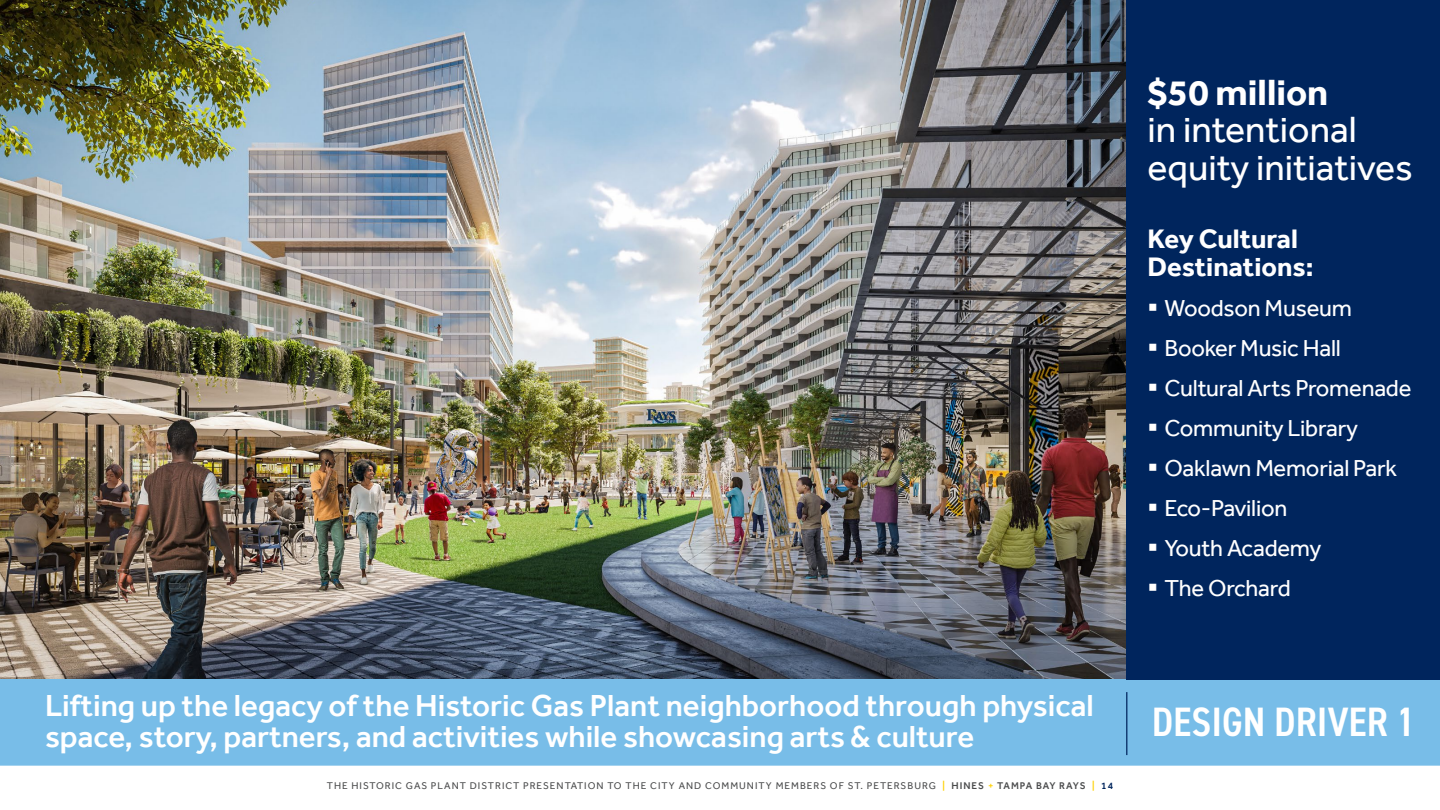
<style>
.page{position:relative;width:1440px;height:810px;background:#fff}
.page>*{position:absolute;margin:0;border:0;box-sizing:border-box;transform-origin:0 0}
.Graphic_Text{font:600 condensed 41.12px "DIN2014";color:#fff}
.Headline_-_Hines{font:37.5px/37.9px "Effra";color:#fff}
.Headline_-_Hines-2{font:500 31.25px/31.2px "Effra";color:#fff}
.t1{font:700 27.5px/28.8px "Effra";color:#fff}
.t2{font:23.75px "Effra";letter-spacing:-.01em;color:#fff}
.t3{font:10px "Effra";letter-spacing:.1em;color:#4b4c4d}
.s1{font-weight:700}
.s2{font-weight:500;color:#fed105}
.s3{font-weight:500}
.s4{font-weight:500;color:#00255d}
</style>
<div class="page">
<hr style="left:0;top:765px;width:1440px;height:1px;background:#78bde8">
<img style="left:0;top:0;width:1126px;height:679px">
<div style="left:0;top:679px;width:1440px;height:86px;background:#78bde8"></div>
<div style="left:1126px;top:0;width:314px;height:679px;background:#00255d"></div>
<hr style="left:1126px;top:692px;width:1px;height:63px;background:#00255d">
<p class="Headline_-_Hines" style="left:1148px;top:73px;width:267px"><span class="s1">$50 million<br></span>in intentional equity initiatives</p>
<p class="t1" style="left:1148px;top:224px;width:168px">Key Cultural<br>Destinations:</p>
<p class="t2" style="left:1148px;top:294px;width:206px">▪ Woodson Museum</p>
<p class="t2" style="left:1148px;top:334px;width:195px">▪ Booker Music Hall</p>
<p class="t2" style="left:1148px;top:374px;width:266px">▪ Cultural Arts Promenade</p>
<p class="t2" style="left:1148px;top:414px;width:212px">▪ Community Library</p>
<p class="t2" style="left:1148px;top:454px;width:251px">▪ Oaklawn Memorial Park</p>
<p class="t2" style="left:1148px;top:494px;width:141px">▪ Eco-Pavilion</p>
<p class="t2" style="left:1148px;top:534px;width:175px">▪ Youth Academy</p>
<p class="t2" style="left:1148px;top:574px;width:145px">▪ The Orchard</p>
<p class="Headline_-_Hines-2" style="left:45px;top:689px;width:1050px">Lifting up the legacy of the Historic Gas Plant neighborhood through physical space, story, partners, and activities while showcasing arts &amp; culture</p>
<p class="t3" style="left:327px;top:780px;width:788px">THE HISTORIC GAS PLANT DISTRICT PRESENTATION TO THE CITY AND COMMUNITY MEMBERS OF ST. PETERSBURG <span class="s2">|</span> <span class="s3">HINES</span> <span class="s2">+</span> <span class="s3">TAMPA BAY RAYS</span> <span class="s2">|</span> <span class="s4">14</span></p>
<p class="Graphic_Text" style="left:1152px;top:695px;width:265px">DESIGN DRIVER 1</p>
</div>
